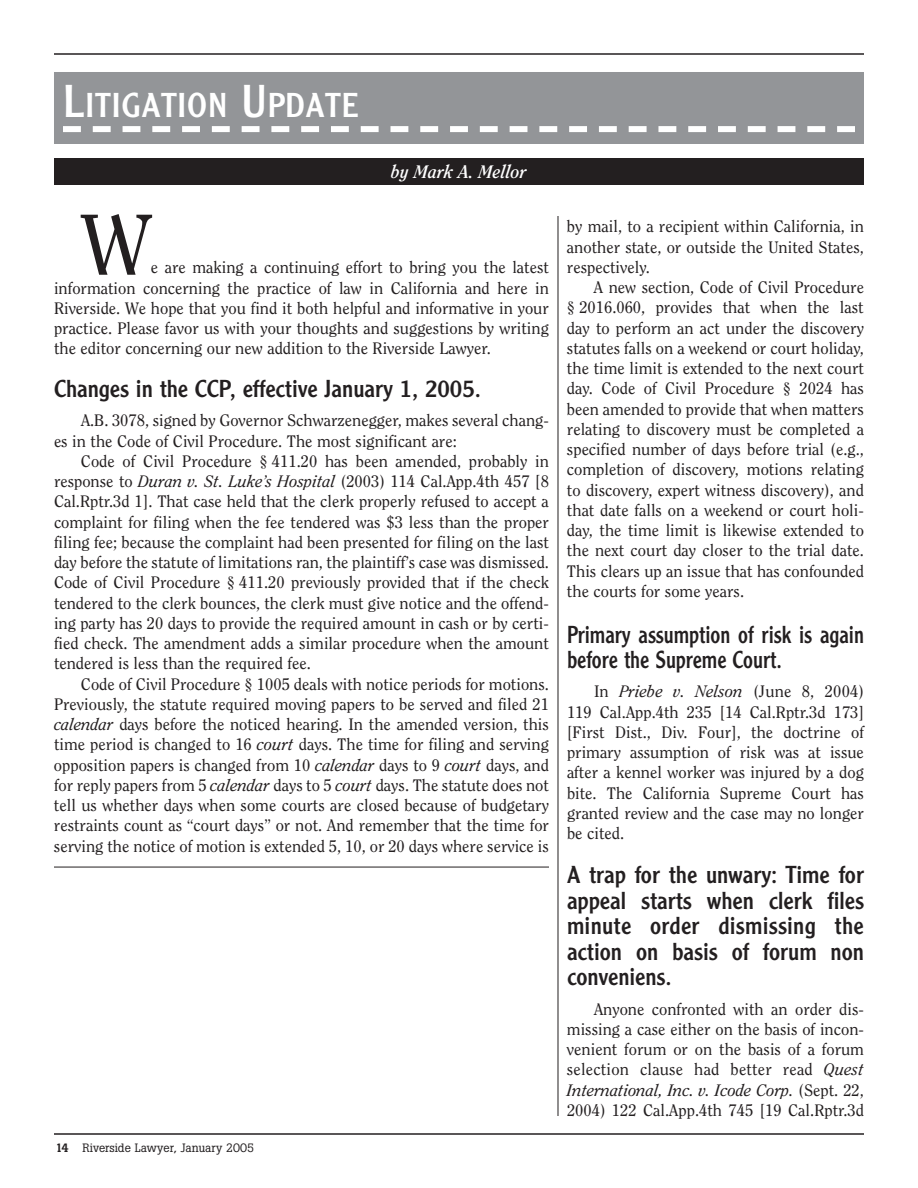
<style>
.page{position:relative;width:918px;height:1188px;background:#fff}
.page>*{position:absolute;margin:0;border:0;box-sizing:border-box;transform-origin:0 0}
.t1{font:84px "Clearface";color:#231f20}
.t2{font:33.75px "Clearface Gothic LH";letter-spacing:.025em;color:#fff}
.t3{font:24px/25.5px "Clearface Gothic LH";color:#231f20;text-align:justify}
.t4{font:24px/25.5px "Clearface Gothic LH";color:#231f20;scale:.89 1}
.t5{font:italic 700 18px "Clearface";color:#fff}
.t6{font:16.5px/20.2px "Clearface";color:#231f20;text-align:justify}
.t7{font:12px "Boton";color:#231f20}
.s1{font-size:45px}
.s2{font-style:italic}
.s3{font-weight:500}
</style>
<div class="page">
<hr style="left:54px;top:53px;width:810px;height:2px;background:#231f20">
<hr style="left:54px;top:1133px;width:810px;height:2px;background:#231f20">
<div style="left:54px;top:158px;width:810px;height:27px;background:#231f20"></div>
<div style="left:55px;top:73px;width:808px;height:70px;background:#939598"></div>
<div style="left:54px;top:72px;width:810px;height:72px;border:2px solid #939598"></div>
<svg style="left:63px;top:126px;width:792px;height:6px"></svg>
<hr style="left:54px;top:867px;width:495px;height:1px;background:#231f20">
<hr style="left:558px;top:216px;width:1px;height:900px;background:#231f20">
<h2 class="t2" style="left:63px;top:84px;width:297px"><span class="s1">L</span>ITIGATION <span class="s1">U</span>PDATE</h2>
<p class="t5" style="left:391px;top:161px;width:137px">by Mark A. Mellor</p>
<h1 class="t1" style="left:81px;top:194px;width:71px">W</h1>
<p class="t6" style="left:54px;top:257px;width:497px;text-indent:97px">e are making a continuing effort to bring you the latest information concerning the practice of law in California and here in Riverside. We hope that you find it both helpful and informative in your practice. Please favor us with your thoughts and suggestions by writing the editor concerning our new addition to the Riverside Lawyer.</p>
<h3 class="t3" style="left:54px;top:376px;width:429px">Changes in the CCP, effective January 1, 2005.</h3>
<p class="t6" style="left:54px;top:410px;width:497px;text-indent:27px">A.B. 3078, signed by Governor Schwarzenegger, makes several chang&shy;es in the Code of Civil Procedure. The most significant are:</p>
<p class="t6" style="left:54px;top:451px;width:497px;text-indent:27px">Code of Civil Procedure § 411.20 has been amended, probably in response to <span class="s2">Duran v. St. Luke’s Hospital</span> (2003) 114 Cal.App.4th 457 [8<br>Cal.Rptr.3d 1]. That case held that the clerk properly refused to accept a complaint for filing when the fee tendered was $3 less than the proper filing fee; because the complaint had been presented for filing on the last day before the statute of limitations ran, the plaintiff’s case was dismissed.<br>Code of Civil Procedure § 411.20 previously provided that if the check tendered to the clerk bounces, the clerk must give notice and the offend&shy;ing party has 20 days to provide the required amount in cash or by certi&shy;fied check. The amendment adds a similar procedure when the amount tendered is less than the required fee.</p>
<p class="t6" style="left:54px;top:674px;width:497px;text-indent:27px">Code of Civil Procedure § 1005 deals with notice periods for motions.<br>Previously, the statute required moving papers to be served and filed 21 <span class="s2">calendar</span> days before the noticed hearing. In the amended version, this time period is changed to 16 <span class="s2">court</span> days. The time for filing and serving opposition papers is changed from 10 <span class="s2">calendar</span> days to 9 <span class="s2">court</span> days, and for reply papers from 5 <span class="s2">calendar</span> days to 5 <span class="s2">court</span> days. The statute does not tell us whether days when some courts are closed because of budgetary restraints count as “court days” or not. And remember that the time for serving the notice of motion is extended 5, 10, or 20 days where service is</p>
<p class="t7" style="left:56px;top:1141px;width:200px"><span class="s3">14</span> Riverside Lawyer, January 2005</p>
<p class="t6" style="left:567px;top:216px;width:298px">by mail, to a recipient within California, in another state, or outside the United States, respectively.</p>
<p class="t6" style="left:567px;top:277px;width:299px;text-indent:27px">A new section, Code of Civil Procedure § 2016.060, provides that when the last day to perform an act under the discovery statutes falls on a weekend or court holiday, the time limit is extended to the next court day. Code of Civil Procedure § 2024 has been amended to provide that when matters relating to discovery must be completed a specified number of days before trial (e.g., completion of discovery, motions relating to discovery, expert witness discovery), and that date falls on a weekend or court holi&shy;day, the time limit is likewise extended to the next court day closer to the trial date.<br>This clears up an issue that has confounded the courts for some years.</p>
<h3 class="t4" style="left:567px;top:621px;width:335px">Primary assumption of risk is again before the Supreme Court.</h3>
<p class="t6" style="left:567px;top:681px;width:299px;text-indent:27px">In <span class="s2">Priebe v. Nelson</span> (June 8, 2004)<br>119 Cal.App.4th 235 [14 Cal.Rptr.3d 173] [First Dist., Div. Four], the doctrine of primary assumption of risk was at issue after a kennel worker was injured by a dog bite. The California Supreme Court has granted review and the case may no longer be cited.</p>
<h3 class="t3" style="left:567px;top:862px;width:298px">A trap for the unwary: Time for appeal starts when clerk files minute order dismissing the action on basis of forum non conveniens.</h3>
<p class="t6" style="left:567px;top:998px;width:299px;text-indent:27px">Anyone confronted with an order dis&shy;missing a case either on the basis of incon&shy;venient forum or on the basis of a forum selection clause had better read <span class="s2">Quest International, Inc. v. Icode Corp.</span> (Sept. 22, 2004) 122 Cal.App.4th 745 [19 Cal.Rptr.3d</p>
</div>
